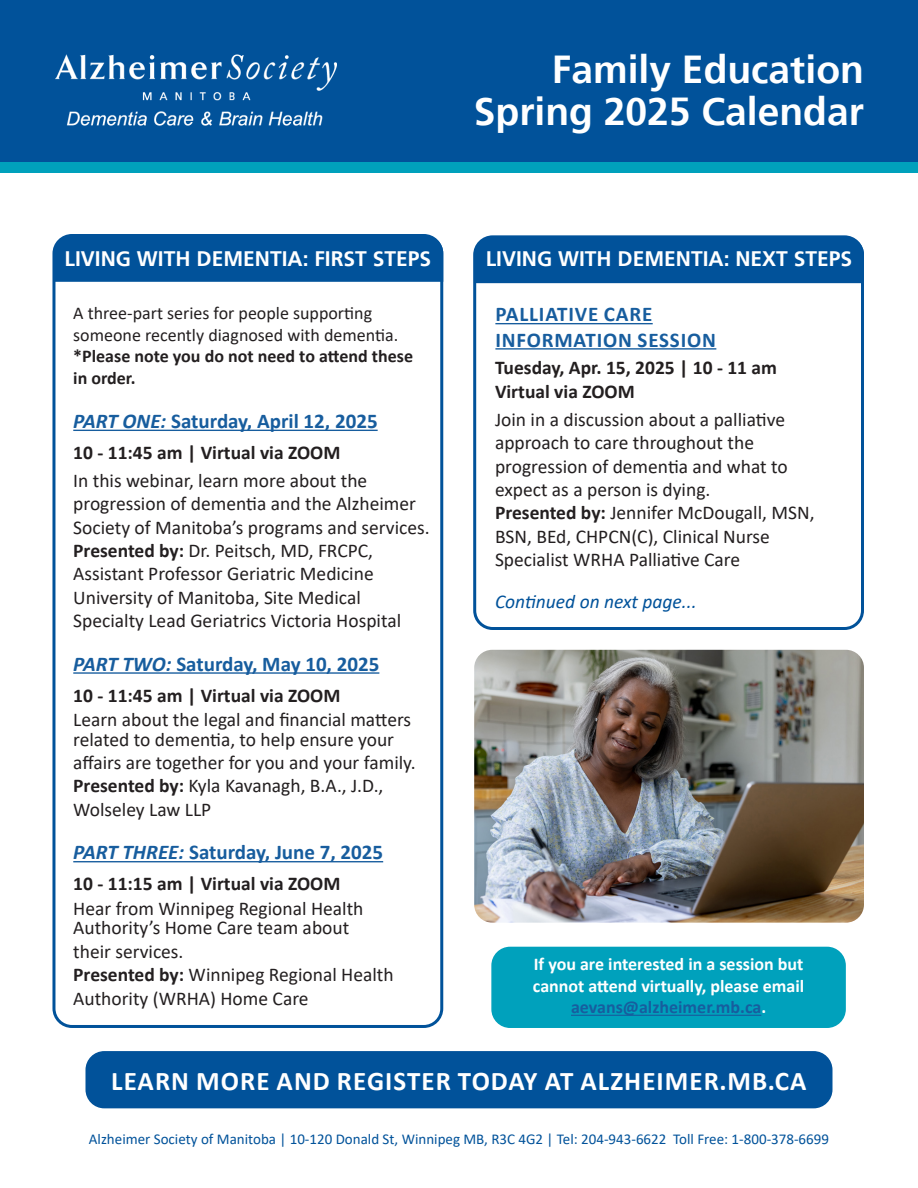
<style>
.page{position:relative;width:918px;height:1188px;background:#fff}
.page>*{position:absolute;margin:0;border:0;box-sizing:border-box;transform-origin:0 0}
.t1{font:700 39px/42px "Frutiger 65";color:#fff;text-align:right}
.t2{font:700 27px "Calibri";letter-spacing:.04em;color:#fff}
.t3{font:700 21px "Calibri";color:#175d9e}
.t4{font:700 21px "Frutiger 65";color:#fff}
.t5{font:700 21px/25.2px "Calibri";letter-spacing:.04em;color:#175d9e}
.t6{font:19.5px/23.4px "Calibri";color:#231f20}
.t7{font:700 19.5px/23.4px "Calibri";color:#231f20}
.t8{font:italic 19.5px "Calibri";color:#01529a}
.t9{font:700 18px/21.6px "Calibri";color:#fff;text-align:center}
.t10{font:18px/21.6px "Calibri";color:#231f20}
.t11{font:700 18px/21.6px "Calibri";color:#231f20}
.t12{font:15px "Calibri";color:#01529a}
.s1{font-style:italic}
.s2{font-weight:700}
.s3{color:#175d9e}
</style>
<div class="page">
<div style="left:473px;top:235px;width:391px;height:395px;border:3px solid #01529a;border-radius:18px"></div>
<div style="left:474px;top:237px;width:390px;height:46px;background:#01529a"></div>
<div style="left:1px;top:126px;width:917px;height:47px;background:#00a1bc"></div>
<div style="left:1px;top:1px;width:917px;height:161px;background:#01529a"></div>
<div style="left:52px;top:234px;width:391px;height:794px;border:3px solid #01529a;border-radius:18px"></div>
<hr style="left:73px;top:430px;width:305px;height:1px;background:#175d9e">
<hr style="left:73px;top:672px;width:306px;height:2px;background:#175d9e">
<hr style="left:73px;top:861px;width:310px;height:1px;background:#175d9e">
<img style="left:55px;top:54px;width:282px;height:71px">
<div style="left:53px;top:235px;width:390px;height:47px;background:#01529a"></div>
<div style="left:86px;top:1052px;width:746px;height:56px;background:#01529a;border-radius:18px"></div>
<div style="left:86px;top:1051px;width:746px;height:57px;border:2px solid #01529a;border-radius:18px"></div>
<img style="left:474px;top:650px;width:390px;height:273px">
<div style="left:492px;top:947px;width:353px;height:80px;background:#00a1bc;border-radius:18px"></div>
<div style="left:491px;top:947px;width:355px;height:81px;border:2px solid #00a1bc;border-radius:18px"></div>
<hr style="left:571px;top:1015px;width:190px;height:1px;background:#175d9e">
<hr style="left:495px;top:323px;width:158px;height:1px;background:#175d9e">
<hr style="left:495px;top:348px;width:221px;height:2px;background:#175d9e">
<h1 class="t1" style="left:474px;top:49px;width:392px">Family Education<br>Spring 2025 Calendar</h1>
<p class="t4" style="left:65px;top:247px;width:368px">LIVING WITH DEMENTIA: FIRST STEPS</p>
<p class="t10" style="left:73px;top:302px;width:327px">A three-part series for people supporting someone recently diagnosed with dementia.</p>
<p class="t11" style="left:73px;top:345px;width:341px">*Please note you do not need to attend these in order.</p>
<p class="t3" style="left:73px;top:406px;width:306px"><span class="s1">PART ONE:</span> Saturday, April 12, 2025</p>
<p class="t7" style="left:73px;top:440px;width:269px">10 - 11:45 am | Virtual via ZOOM</p>
<p class="t6" style="left:73px;top:468px;width:358px">In this webinar, learn more about the progression of dementia and the Alzheimer Society of Manitoba’s programs and services.<br><span class="s2">Presented by:</span> Dr. Peitsch, MD, FRCPC, Assistant Professor Geriatric Medicine University of Manitoba, Site Medical Specialty Lead Geriatrics Victoria Hospital</p>
<p class="t3" style="left:73px;top:649px;width:308px"><span class="s1">PART TWO:</span> Saturday, May 10, 2025</p>
<p class="t7" style="left:73px;top:683px;width:269px">10 - 11:45 am | Virtual via ZOOM</p>
<p class="t6" style="left:73px;top:709px;width:339px;line-height:19.8px">Learn about the legal and financial matters related to dementia, to help ensure your</p>
<p class="t6" style="left:73px;top:750px;width:344px">affairs are together for you and your family.<br><span class="s2">Presented by:</span> Kyla Kavanagh, B.A., J.D.,<br>Wolseley Law LLP</p>
<p class="t3" style="left:73px;top:838px;width:311px"><span class="s1">PART THREE:</span> Saturday, June 7, 2025</p>
<p class="t7" style="left:73px;top:872px;width:269px">10 - 11:15 am | Virtual via ZOOM</p>
<p class="t6" style="left:73px;top:898px;width:292px;line-height:19.8px">Hear from Winnipeg Regional Health<br>Authority’s Home Care team about</p>
<p class="t6" style="left:73px;top:939px;width:322px">their services.<br><span class="s2">Presented by:</span> Winnipeg Regional Health<br>Authority (WRHA) Home Care</p>
<p class="t4" style="left:486px;top:247px;width:368px">LIVING WITH DEMENTIA: NEXT STEPS</p>
<p class="t5" style="left:495px;top:301px;width:222px">PALLIATIVE CARE<br>INFORMATION SESSION</p>
<p class="t7" style="left:495px;top:356px;width:284px">Tuesday, Apr. 15, 2025 | 10 - 11 am<br>Virtual via ZOOM</p>
<p class="t6" style="left:495px;top:407px;width:321px">Join in a discussion about a palliative approach to care throughout the progression of dementia and what to expect as a person is dying.<br><span class="s2">Presented by:</span> Jennifer McDougall, MSN, BSN, BEd, CHPCN(C), Clinical Nurse Specialist WRHA Palliative Care</p>
<p class="t8" style="left:495px;top:587px;width:203px">Continued on next page...</p>
<p class="t9" style="left:533px;top:953px;width:273px">If you are interested in a session but cannot attend virtually, please email <span class="s3">aevans@alzheimer.mb.ca</span>.</p>
<h2 class="t2" style="left:111px;top:1062px;width:697px">LEARN MORE AND REGISTER TODAY AT ALZHEIMER.MB.CA</h2>
<p class="t12" style="left:89px;top:1129px;width:742px">Alzheimer Society of Manitoba | 10-120 Donald St, Winnipeg MB, R3C 4G2 | Tel: 204-943-6622 Toll Free: 1-800-378-6699</p>
</div>
